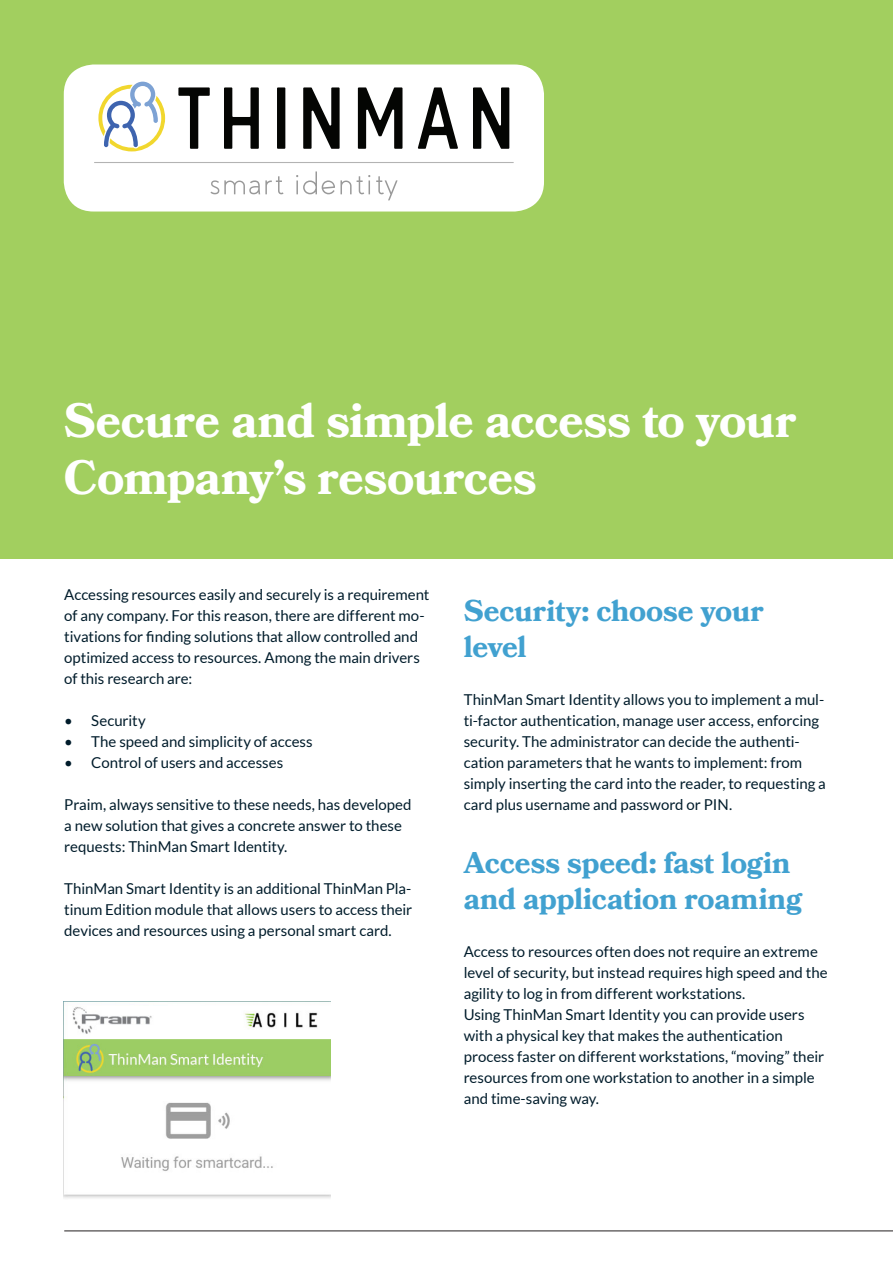
<style>
.page{position:relative;width:893px;height:1263px;background:#fff}
.page>*{position:absolute;margin:0;border:0;box-sizing:border-box;transform-origin:0 0}
.Titolo_grande{font:700 48px/57.6px "Bookmania";letter-spacing:-.005em;color:#fff}
.Titolo_paragrafo{font:700 30px/36px "Bookmania";letter-spacing:-.005em;color:#41a1d0}
.Paragrafo{font:15px/21px "Lato";color:#001c2b}
</style>
<div class="page">
<hr style="left:64px;top:1231px;width:829px;height:1px;background:#231f20">
<div style="left:0;top:0;width:893px;height:558px;background:#a2cf5f"></div>
<div style="left:64px;top:65px;width:480px;height:147px;background:#fff;border-radius:30px"></div>
<svg style="left:210px;top:176px;width:74px;height:18px"></svg>
<svg style="left:296px;top:171px;width:74px;height:23px"></svg>
<svg style="left:376px;top:176px;width:22px;height:24px"></svg>
<hr style="left:94px;top:162px;width:420px;height:1px;background:#b3b3b3">
<svg style="left:178px;top:87px;width:32px;height:62px"></svg>
<svg style="left:224px;top:87px;width:35px;height:62px"></svg>
<div style="left:277px;top:87px;width:8px;height:62px;background:#040503"></div>
<svg style="left:303px;top:87px;width:37px;height:62px"></svg>
<svg style="left:358px;top:87px;width:44px;height:62px"></svg>
<svg style="left:418px;top:87px;width:40px;height:62px"></svg>
<svg style="left:473px;top:87px;width:36px;height:62px"></svg>
<svg style="left:98px;top:82px;width:67px;height:69px"></svg>
<img style="left:64px;top:1007px;width:266px;height:191px">
<p class="Titolo_grande" style="left:64px;top:391px;width:734px">Secure and simple access to your<br>Company’s resources</p>
<p class="Paragrafo" style="left:64px;top:584px;width:367px">Accessing resources easily and securely is a requirement of any company. For this reason, there are different mo&shy;tivations for finding solutions that allow controlled and optimized access to resources. Among the main drivers of this research are:</p>
<p class="Paragrafo" style="left:64px;top:710px;width:83px">• Security</p>
<p class="Paragrafo" style="left:64px;top:731px;width:250px">• The speed and simplicity of access</p>
<p class="Paragrafo" style="left:64px;top:752px;width:220px">• Control of users and accesses</p>
<p class="Paragrafo" style="left:64px;top:794px;width:349px">Praim, always sensitive to these needs, has developed a new solution that gives a concrete answer to these requests: ThinMan Smart Identity.</p>
<p class="Paragrafo" style="left:64px;top:878px;width:350px;text-align:justify">ThinMan Smart Identity is an additional ThinMan Pla&shy;tinum Edition module that allows users to access their devices and resources using a personal smart card.</p>
<p class="Titolo_paragrafo" style="left:464px;top:593px;width:301px">Security: choose your level</p>
<p class="Paragrafo" style="left:464px;top:689px;width:364px">ThinMan Smart Identity allows you to implement a mul&shy;ti-factor authentication, manage user access, enforcing security. The administrator can decide the authenti&shy;cation parameters that he wants to implement: from simply inserting the card into the reader, to requesting a card plus username and password or PIN.</p>
<p class="Titolo_paragrafo" style="left:464px;top:845px;width:340px">Access speed: fast login and application roaming</p>
<p class="Paragrafo" style="left:464px;top:941px;width:365px">Access to resources often does not require an extreme level of security, but instead requires high speed and the agility to log in from different workstations.</p>
<p class="Paragrafo" style="left:464px;top:1004px;width:362px">Using ThinMan Smart Identity you can provide users with a physical key that makes the authentication process faster on different workstations, “moving” their resources from one workstation to another in a simple and time-saving way.</p>
</div>
